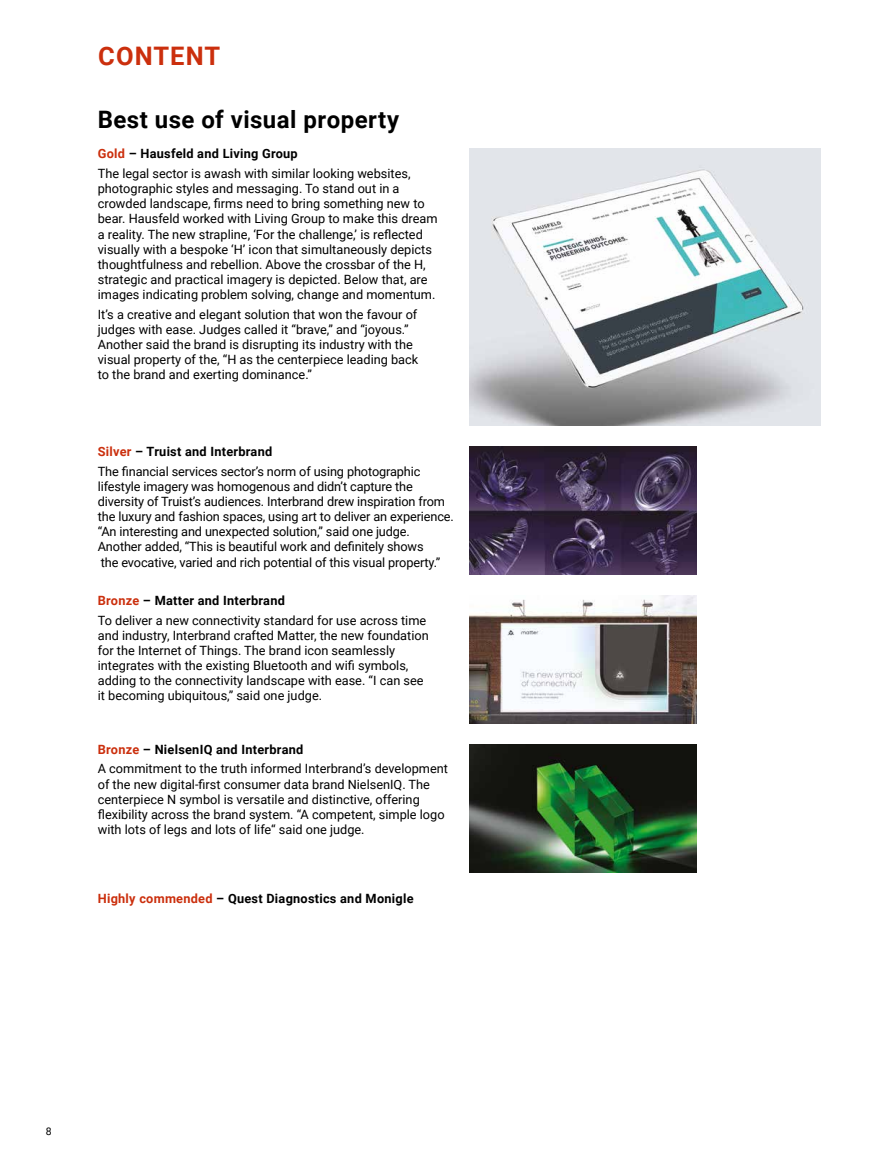
<style>
.page{position:relative;width:893px;height:1170px;background:#fff}
.page>*{position:absolute;margin:0;border:0;box-sizing:border-box;transform-origin:0 0}
.t1{font:700 25.5px "Roboto";letter-spacing:.04em;color:#cb2f0d}
.t2{font:700 24px "Roboto";letter-spacing:.02em;color:#000}
.t3{font:12.75px/15.1px "Roboto";color:#000}
.t4{font:700 12.75px "Roboto";letter-spacing:.02em;color:#000}
.t5{font:10.5px "Roboto";color:#000}
.s1{font-weight:700;color:#cb2f0d}
.s2{font-weight:700}
.s3{color:#cb2f0d}
</style>
<div class="page">
<img style="left:470px;top:149px;width:351px;height:276px">
<img style="left:470px;top:446px;width:227px;height:128px">
<img style="left:470px;top:595px;width:227px;height:128px">
<img style="left:470px;top:744px;width:227px;height:128px">
<h1 class="t1" style="left:98px;top:38px;width:123px">CONTENT</h1>
<h2 class="t2" style="left:98px;top:103px;width:303px">Best use of visual property</h2>
<p class="t3" style="left:98px;top:144px;width:314px;line-height:19.4px"><span class="s1">Gold</span> <span class="s2">– Hausfeld and Living Group<br></span>The legal sector is awash with similar looking websites,</p>
<p class="t3" style="left:98px;top:180px;width:341px">photographic styles and messaging. To stand out in a crowded landscape, firms need to bring something new to bear. Hausfeld worked with Living Group to make this dream a reality. The new strapline, ‘For the challenge,’ is reflected visually with a bespoke ‘H’ icon that simultaneously depicts thoughtfulness and rebellion. Above the crossbar of the H, strategic and practical imagery is depicted. Below that, are images indicating problem solving, change and momentum.</p>
<p class="t3" style="left:98px;top:306px;width:322px">It’s a creative and elegant solution that won the favour of judges with ease. Judges called it “brave,” and “joyous.” Another said the brand is disrupting its industry with the visual property of the, “H as the centerpiece leading back to the brand and exerting dominance.”</p>
<p class="t3" style="left:98px;top:441px;width:324px;line-height:19.4px"><span class="s1">Silver</span> <span class="s2">– Truist and Interbrand<br></span>The financial services sector’s norm of using photographic</p>
<p class="t3" style="left:98px;top:478px;width:358px">lifestyle imagery was homogenous and didn’t capture the diversity of Truist’s audiences. Interbrand drew inspiration from the luxury and fashion spaces, using art to deliver an experience. “An interesting and unexpected solution,” said one judge.<br>Another added, “This is beautiful work and definitely shows<br>the evocative, varied and rich potential of this visual property.”</p>
<p class="t3" style="left:98px;top:590px;width:330px;line-height:19.4px"><span class="s1">Bronze</span> <span class="s2">– Matter and Interbrand<br></span>To deliver a new connectivity standard for use across time</p>
<p class="t3" style="left:98px;top:627px;width:332px">and industry, Interbrand crafted Matter, the new foundation for the Internet of Things. The brand icon seamlessly integrates with the existing Bluetooth and wifi symbols, adding to the connectivity landscape with ease. “I can see it becoming ubiquitous,” said one judge.</p>
<p class="t3" style="left:98px;top:739px;width:352px;line-height:19.4px"><span class="s1">Bronze</span> <span class="s2">– NielsenIQ and Interbrand<br></span>A commitment to the truth informed Interbrand’s development</p>
<p class="t3" style="left:98px;top:776px;width:348px">of the new digital-first consumer data brand NielsenIQ. The centerpiece N symbol is versatile and distinctive, offering flexibility across the brand system. “A competent, simple logo with lots of legs and lots of life“ said one judge.</p>
<p class="t4" style="left:98px;top:889px;width:317px"><span class="s3">Highly commended</span> – Quest Diagnostics and Monigle</p>
<p class="t5" style="left:46px;top:1123px;width:7px">8</p>
</div>
